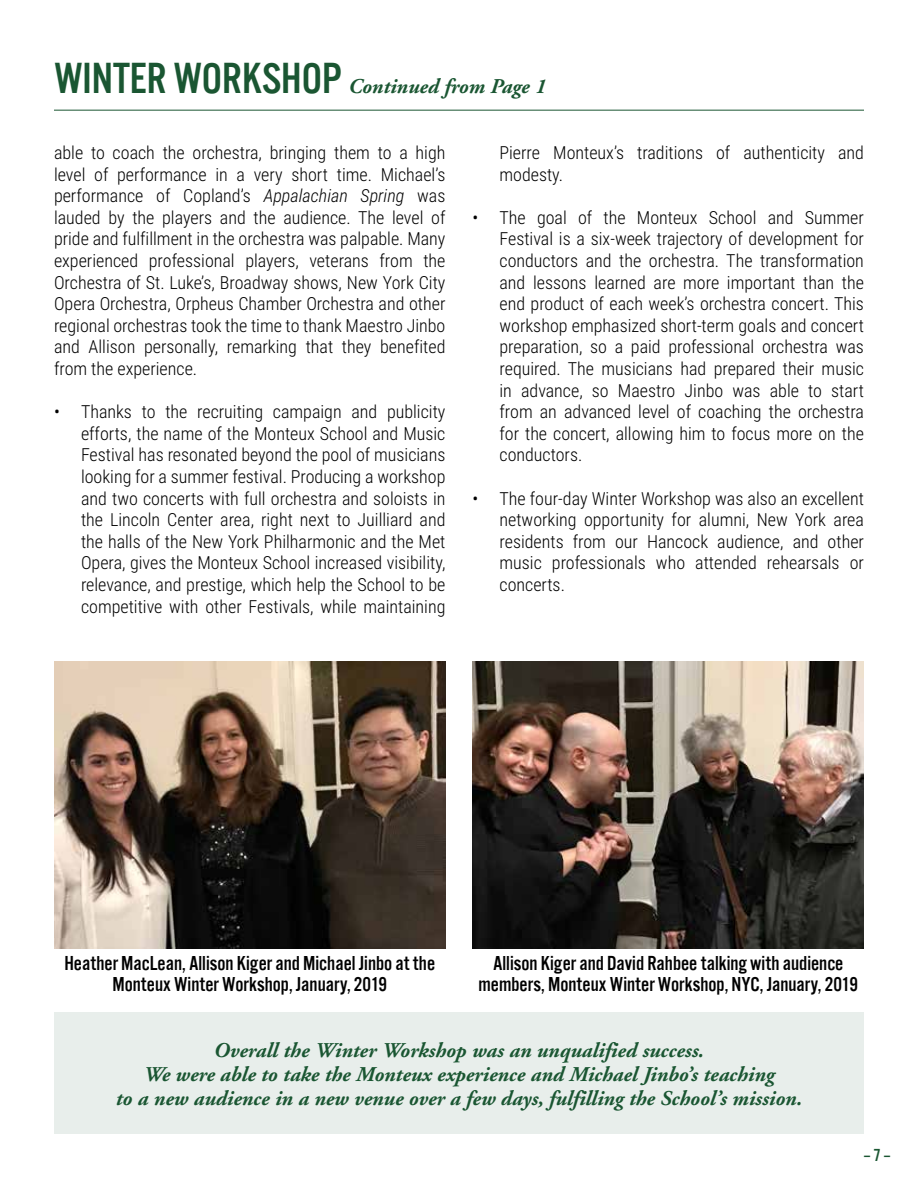
<style>
.page{position:relative;width:918px;height:1188px;background:#fff}
.page>*{position:absolute;margin:0;border:0;box-sizing:border-box;transform-origin:0 0}
.t1{font:italic 700 21px/24px "Adobe Garamond";color:#1a5632;text-align:center}
.t2{font:21px/21px "Alternate Got No 3 D";color:#000;text-align:center}
.t3{font:300 18px/21.6px "Roboto Condensed";color:#000;text-align:justify}
.t4{font:18px "Alternate Got No 3 D";color:#1a5632}
.s1{font-family:"Alternate Gothic No 3";font-weight:400;font-style:normal;font-size:45px}
.s2{font-style:italic}
</style>
<div class="page">
<img style="left:472px;top:662px;width:392px;height:287px">
<img style="left:54px;top:662px;width:392px;height:287px">
<hr style="left:54px;top:110px;width:810px;height:1px;background:#1a5632">
<div style="left:54px;top:1012px;width:810px;height:122px;background:#e8eeeb"></div>
<p class="t1" style="left:54px;top:75px;width:493px"><span class="s1">WINTER WORKSHOP</span> Continued from Page 1</p>
<p class="t3" style="left:54px;top:141px;width:393px">able to coach the orchestra, bringing them to a high level of performance in a very short time. Michael’s performance of Copland’s <span class="s2">Appalachian Spring</span> was lauded by the players and the audience. The level of pride and fulfillment in the orchestra was palpable. Many experienced professional players, veterans from the Orchestra of St. Luke’s, Broadway shows, New York City Opera Orchestra, Orpheus Chamber Orchestra and other regional orchestras took the time to thank Maestro Jinbo and Allison personally, remarking that they benefited from the experience.</p>
<p class="t3" style="left:81px;top:400px;width:366px;text-indent:-27px">• Thanks to the recruiting campaign and publicity efforts, the name of the Monteux School and Music Festival has resonated beyond the pool of musicians looking for a summer festival. Producing a workshop and two concerts with full orchestra and soloists in the Lincoln Center area, right next to Juilliard and the halls of the New York Philharmonic and the Met Opera, gives the Monteux School increased visibility, relevance, and prestige, which help the School to be competitive with other Festivals, while maintaining</p>
<p class="t3" style="left:500px;top:141px;width:366px">Pierre Monteux’s traditions of authenticity and modesty.</p>
<p class="t3" style="left:500px;top:206px;width:366px;text-indent:-27px">• The goal of the Monteux School and Summer Festival is a six-week trajectory of development for conductors and the orchestra. The transformation and lessons learned are more important than the end product of each week’s orchestra concert. This workshop emphasized short-term goals and concert preparation, so a paid professional orchestra was required. The musicians had prepared their music in advance, so Maestro Jinbo was able to start from an advanced level of coaching the orchestra for the concert, allowing him to focus more on the conductors.</p>
<p class="t3" style="left:500px;top:487px;width:366px;text-indent:-27px">• The four-day Winter Workshop was also an excellent networking opportunity for alumni, New York area residents from our Hancock audience, and other music professionals who attended rehearsals or concerts.</p>
<p class="t2" style="left:64px;top:952px;width:372px">Heather MacLean, Allison Kiger and Michael Jinbo at the<br>Monteux Winter Workshop, January, 2019</p>
<p class="t2" style="left:479px;top:952px;width:381px">Allison Kiger and David Rahbee talking with audience members, Monteux Winter Workshop, NYC, January, 2019</p>
<p class="t1" style="left:116px;top:1039px;width:688px">Overall the Winter Workshop was an unqualified success.<br>We were able to take the Monteux experience and Michael Jinbo’s teaching<br>to a new audience in a new venue over a few days, fulfilling the School’s mission.</p>
<p class="t4" style="left:863px;top:1146px;width:29px">– 7 –</p>
</div>
